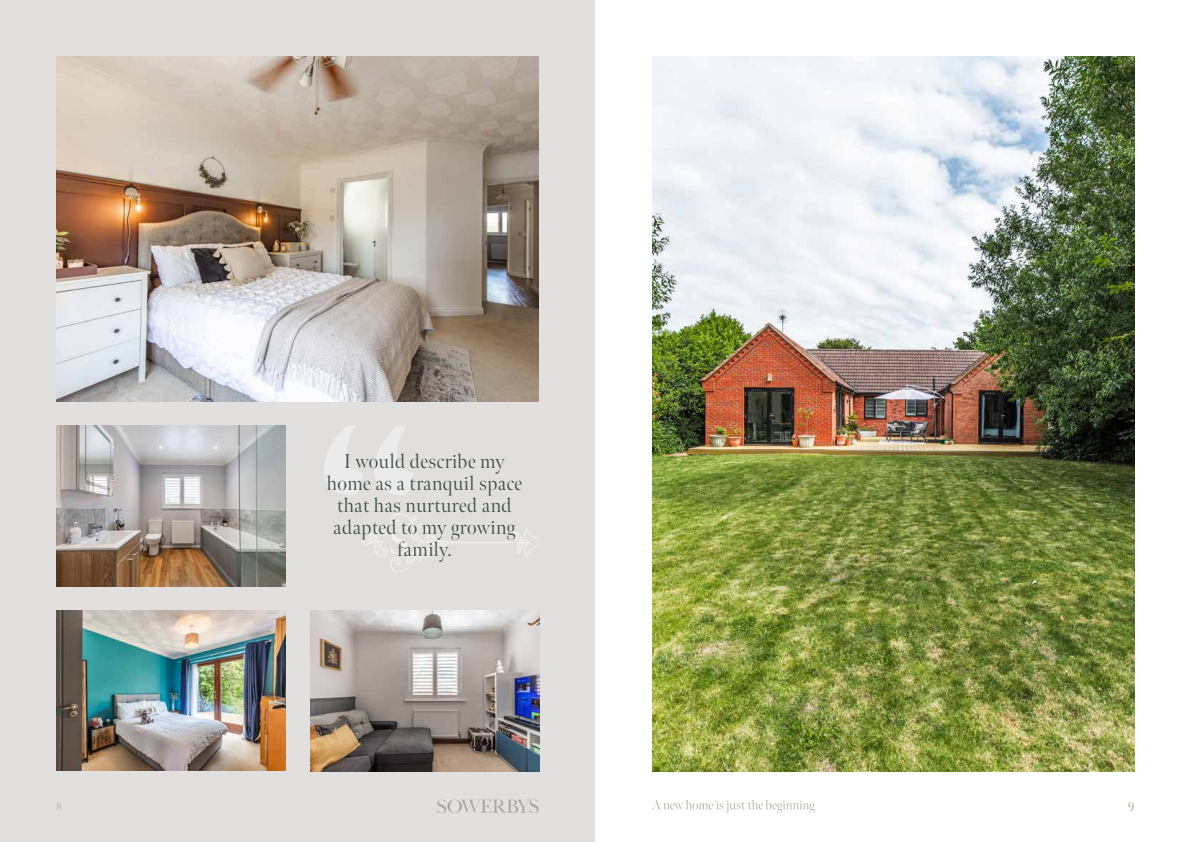
<style>
.page{position:relative;width:1191px;height:842px;background:#fff}
.page>*{position:absolute;margin:0;border:0;box-sizing:border-box;transform-origin:0 0}
.t1{font:300 20px/22px "Meno Banner";letter-spacing:.025em;color:#3e4b47;text-align:center}
.t2{font:300 13px "Meno Banner";color:#ada8a0}
.t3{font:300 11px "Meno Banner";color:#ada8a0}
</style>
<div class="page">
<div style="left:0;top:0;width:595px;height:842px;background:#e2e0df"></div>
<svg style="left:437px;top:799px;width:102px;height:14px"></svg>
<svg style="left:652px;top:800px;width:162px;height:13px"></svg>
<svg style="left:324px;top:426px;width:89px;height:69px"></svg>
<svg style="left:361px;top:513px;width:178px;height:59px"></svg>
<img style="left:57px;top:426px;width:229px;height:160px">
<img style="left:310px;top:610px;width:229px;height:161px">
<img style="left:57px;top:57px;width:482px;height:345px">
<img style="left:57px;top:610px;width:229px;height:161px">
<img style="left:652px;top:57px;width:482px;height:714px">
<p class="t1" style="left:327px;top:450px;width:197px">I would describe my home as a tranquil space that has nurtured and adapted to my growing family.</p>
<p class="t3" style="left:57px;top:799px;width:7px">8</p>
<p class="t2" style="left:1128px;top:798px;width:8px">9</p>
</div>
